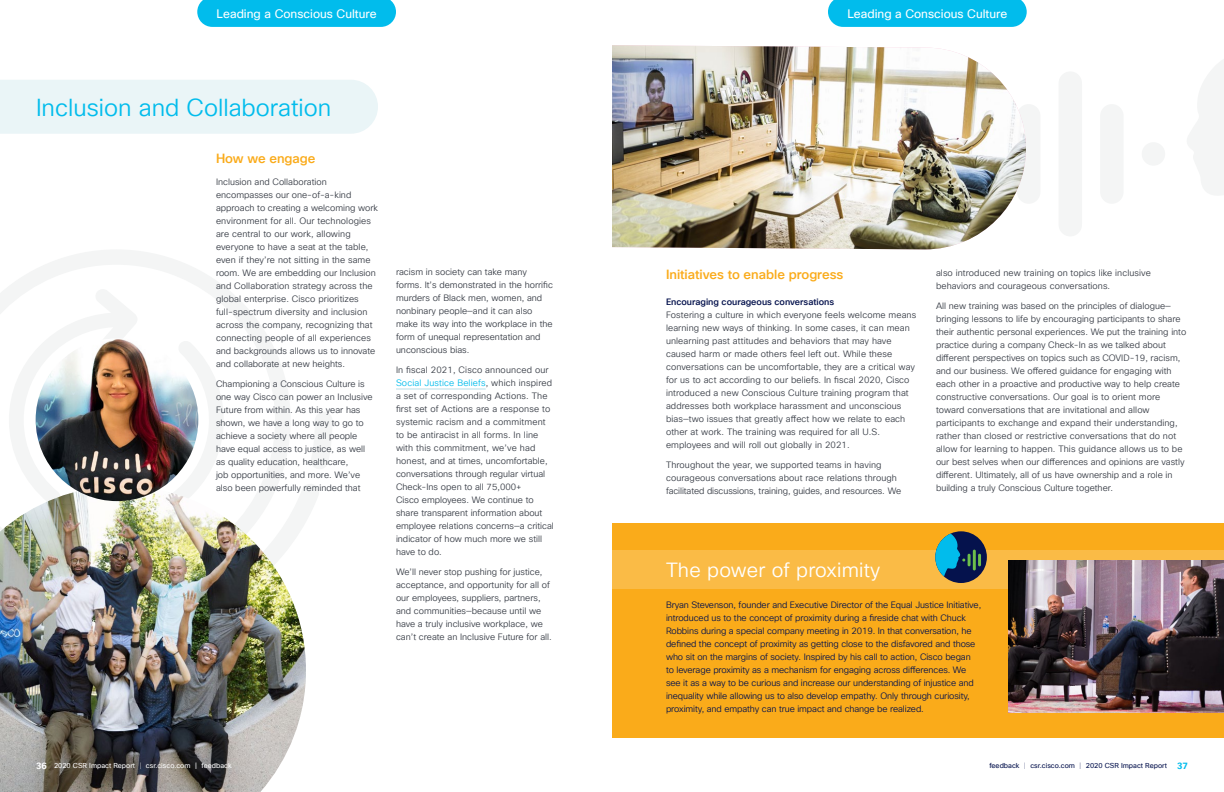
<style>
.page{position:relative;width:1224px;height:792px;background:#fff}
.page>*{position:absolute;margin:0;border:0;box-sizing:border-box;transform-origin:0 0}
.Interior-H1{font:24px "Cisco Sans TT Light";color:#01bcec}
.Bubble_Title_White-S{font:20px "Cisco Sans TT Light";letter-spacing:.01em;color:#fff}
.Interior-H2{font:500 13px "Cisco Sans TT";color:#faab1a}
.t1{font:12px "Cisco Sans TT";color:#fff}
.Body_Copy{font:9px/13px "Cisco Sans TT Light";color:#393e47}
.Body_Copy-2{font:9px/13px "Cisco Sans TT Light";letter-spacing:-.01em;color:#05124d}
.Interior-H3{font:500 9px "Cisco Sans TT";color:#05124d}
.t2{font:700 9px "Cisco Sans TT";color:#01bcec}
.t3{font:700 9px "Cisco Sans TT";color:#fff}
.t4{font:7px "Cisco Sans TT";color:#05124d}
.Interior-H3-2{font:7px "Cisco Sans TT";color:#fff}
.s1{color:#01bcec}
.s2{font-weight:100}
</style>
<div class="page">
<svg style="left:1142px;top:143px;width:23px;height:22px"></svg>
<div style="left:1100px;top:104px;width:24px;height:100px;background:#f4f5f5;border-radius:12px"></div>
<div style="left:1017px;top:104px;width:23px;height:100px;background:#f4f5f5;border-radius:12px"></div>
<div style="left:1059px;top:71px;width:23px;height:165px;background:#f4f5f5;border-radius:12px"></div>
<svg style="left:1187px;top:59px;width:37px;height:136px"></svg>
<svg style="left:7px;top:250px;width:218px;height:38px"></svg>
<svg style="left:0;top:288px;width:332px;height:232px"></svg>
<div style="left:197px;top:0;width:199px;height:27px;background:#01bcec"></div>
<div style="left:828px;top:0;width:199px;height:27px;background:#01bcec"></div>
<div style="left:0;top:80px;width:378px;height:54px;background:#eaf5f7"></div>
<img style="left:612px;top:45px;width:414px;height:204px">
<img style="left:0;top:486px;width:306px;height:306px">
<img style="left:36px;top:338px;width:162px;height:163px;border-radius:81px">
<hr style="left:396px;top:389px;width:90px;height:1px;background:#b7dee7">
<div style="left:612px;top:524px;width:612px;height:214px;background:#faab1a"></div>
<div style="left:612px;top:550px;width:612px;height:39px;background:#fabb46"></div>
<img style="left:1008px;top:561px;width:216px;height:151px">
<div style="left:935px;top:531px;width:52px;height:52px;background:#05124d;border-radius:50%"></div>
<svg style="left:978px;top:554px;width:3px;height:12px"></svg>
<hr style="left:973px;top:550px;width:3px;height:20px;background:#6dbe4b">
<svg style="left:935px;top:534px;width:36px;height:43px"></svg>
<p class="t1" style="left:217px;top:6px;width:162px">Leading a Conscious Culture</p>
<p class="t1" style="left:847px;top:6px;width:162px">Leading a Conscious Culture</p>
<p class="Interior-H1" style="left:36px;top:92px;width:297px">Inclusion and Collaboration</p>
<p class="Interior-H2" style="left:216px;top:150px;width:101px">How we engage</p>
<p class="Body_Copy" style="left:216px;top:175px;width:163px">Inclusion and Collaboration encompasses our one-of-a-kind approach to creating a welcoming work environment for all. Our technologies are central to our work, allowing everyone to have a seat at the table, even if they’re not sitting in the same room. We are embedding our Inclusion and Collaboration strategy across the global enterprise. Cisco prioritizes full-spectrum diversity and inclusion across the company, recognizing that connecting people of all experiences and backgrounds allows us to innovate and collaborate at new heights.</p>
<p class="Body_Copy" style="left:216px;top:377px;width:158px">Championing a Conscious Culture is one way Cisco can power an Inclusive Future from within. As this year has shown, we have a long way to go to achieve a society where all people have equal access to justice, as well as quality education, healthcare,<br>job opportunities, and more. We’ve also been powerfully reminded that</p>
<p class="Body_Copy" style="left:396px;top:266px;width:158px">racism in society can take many forms. It’s demonstrated in the horrific murders of Black men, women, and nonbinary people—and it can also make its way into the workplace in the form of unequal representation and unconscious bias.</p>
<p class="Body_Copy" style="left:396px;top:364px;width:159px">In fiscal 2021, Cisco announced our <span class="s1">Social Justice Beliefs</span>, which inspired a set of corresponding Actions. The first set of Actions are a response to systemic racism and a commitment to be antiracist in all forms. In line with this commitment, we’ve had honest, and at times, uncomfortable, conversations through regular virtual Check-Ins open to all 75,000+<br>Cisco employees. We continue to share transparent information about employee relations concerns—a critical indicator of how much more we still have to do.</p>
<p class="Body_Copy" style="left:396px;top:566px;width:157px">We’ll never stop pushing for justice, acceptance, and opportunity for all of our employees, suppliers, partners, and communities—because until we have a truly inclusive workplace, we can’t create an Inclusive Future for all.</p>
<p class="t3" style="left:36px;top:760px;width:12px">36</p>
<p class="Interior-H3-2" style="left:54px;top:761px;width:179px">2020 CSR Impact Report <span class="s2">|</span> csr.cisco.com | feedback</p>
<p class="Interior-H2" style="left:666px;top:266px;width:179px">Initiatives to enable progress</p>
<p class="Interior-H3" style="left:666px;top:296px;width:170px">Encouraging courageous conversations</p>
<p class="Body_Copy" style="left:666px;top:309px;width:252px">Fostering a culture in which everyone feels welcome means learning new ways of thinking. In some cases, it can mean unlearning past attitudes and behaviors that may have caused harm or made others feel left out. While these conversations can be uncomfortable, they are a critical way for us to act according to our beliefs. In fiscal 2020, Cisco introduced a new Conscious Culture training program that addresses both workplace harassment and unconscious bias—two issues that greatly affect how we relate to each other at work. The training was required for all U.S. employees and will roll out globally in 2021.</p>
<p class="Body_Copy" style="left:666px;top:459px;width:237px">Throughout the year, we supported teams in having courageous conversations about race relations through facilitated discussions, training, guides, and resources. We</p>
<p class="Body_Copy" style="left:936px;top:266px;width:216px">also introduced new training on topics like inclusive behaviors and courageous conversations.</p>
<p class="Body_Copy" style="left:936px;top:299px;width:252px">All new training was based on the principles of dialogue— bringing lessons to life by encouraging participants to share their authentic personal experiences. We put the training into practice during a company Check-In as we talked about different perspectives on topics such as COVID-19, racism, and our business. We offered guidance for engaging with each other in a proactive and productive way to help create constructive conversations. Our goal is to orient more toward conversations that are invitational and allow participants to exchange and expand their understanding, rather than closed or restrictive conversations that do not allow for learning to happen. This guidance allows us to be our best selves when our differences and opinions are vastly different. Ultimately, all of us have ownership and a role in building a truly Conscious Culture together.</p>
<p class="Bubble_Title_White-S" style="left:666px;top:557px;width:216px">The power of proximity</p>
<p class="Body_Copy-2" style="left:666px;top:599px;width:317px">Bryan Stevenson, founder and Executive Director of the Equal Justice Initiative, introduced us to the concept of proximity during a fireside chat with Chuck Robbins during a special company meeting in 2019. In that conversation, he defined the concept of proximity as getting close to the disfavored and those who sit on the margins of society. Inspired by his call to action, Cisco began<br>to leverage proximity as a mechanism for engaging across differences. We see it as a way to be curious and increase our understanding of injustice and inequality while allowing us to also develop empathy. Only through curiosity, proximity, and empathy can true impact and change be realized.</p>
<p class="t4" style="left:989px;top:761px;width:179px">feedback <span class="s2">|</span> csr.cisco.com <span class="s2">|</span> 2020 CSR Impact Report</p>
<p class="t2" style="left:1177px;top:760px;width:12px">37</p>
</div>
